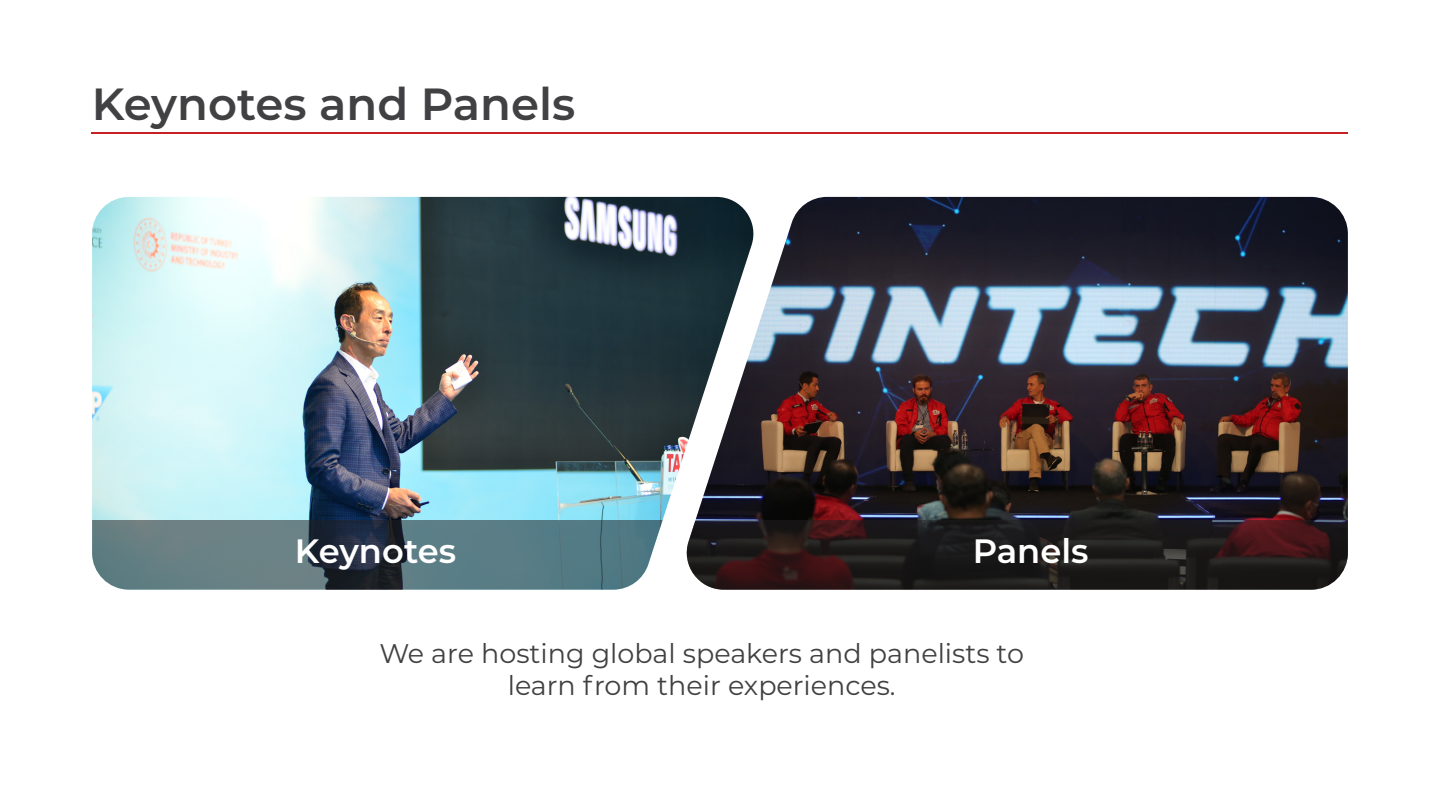
<style>
.page{position:relative;width:1440px;height:810px;background:#fff}
.page>*{position:absolute;margin:0;border:0;box-sizing:border-box;transform-origin:0 0}
.t1{font:600 45px "Montserrat";color:#414042}
.t2{font:600 33.75px "Montserrat";color:#fff}
.t3{font:27px/32.4px "Montserrat";color:#414042;text-align:center}
</style>
<div class="page">
<hr style="left:92px;top:132px;width:1256px;height:1px;background:#c71f23">
<img style="left:759px;top:197px;width:589px;height:323px">
<svg style="left:759px;top:520px;width:589px;height:70px;background:#261c1c"></svg>
<img style="left:92px;top:197px;width:667px;height:323px">
<svg style="left:92px;top:520px;width:667px;height:70px;background:#5b7178"></svg>
<h1 class="t1" style="left:92px;top:72px;width:485px">Keynotes and Panels</h1>
<p class="t2" style="left:295px;top:527px;width:163px">Keynotes</p>
<p class="t2" style="left:973px;top:527px;width:117px">Panels</p>
<p class="t3" style="left:379px;top:636px;width:646px">We are hosting global speakers and panelists to learn from their experiences.</p>
</div>
